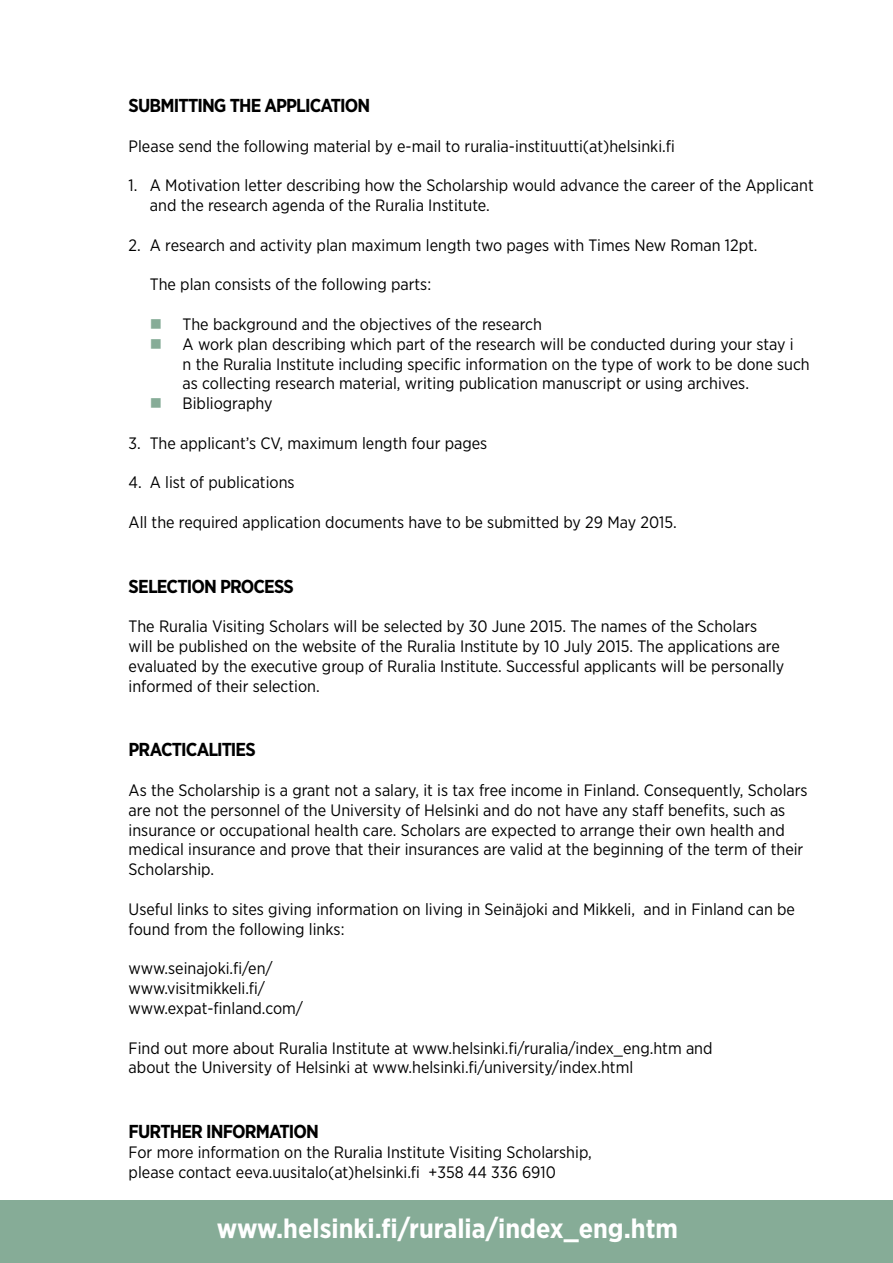
<style>
.page{position:relative;width:893px;height:1263px;background:#fff}
.page>*{position:absolute;margin:0;border:0;box-sizing:border-box;transform-origin:0 0}
.t1{font:700 27px "Gotham Narrow";color:#fff}
.t2{font:700 18.75px "Gotham Narrow";letter-spacing:-.05em;color:#000}
.t3{font:16.5px/19.8px "Gotham Narrow";color:#000}
.s1{color:#86ac97}
</style>
<div class="page">
<div style="left:0;top:1200px;width:893px;height:63px;background:#86ac97"></div>
<p class="t2" style="left:129px;top:93px;width:243px">SUBMITTING THE APPLICATION</p>
<p class="t3" style="left:129px;top:136px;width:548px">Please send the following material by e-mail to ruralia-instituutti(at)helsinki.fi</p>
<p class="t3" style="left:150px;top:175px;width:665px;text-indent:-21px">1. A Motivation letter describing how the Scholarship would advance the career of the Applicant and the research agenda of the Ruralia Institute.</p>
<p class="t3" style="left:129px;top:235px;width:630px">2. A research and activity plan maximum length two pages with Times New Roman 12pt.</p>
<p class="t3" style="left:150px;top:274px;width:283px">The plan consists of the following parts:</p>
<p class="t3" style="left:150px;top:314px;width:393px"><span class="s1">■</span> The background and the objectives of the research</p>
<p class="t3" style="left:183px;top:334px;width:629px;text-indent:-33px"><span class="s1">■</span> A work plan describing which part of the research will be conducted during your stay i<br>n the Ruralia Institute including specific information on the type of work to be done such as collecting research material, writing publication manuscript or using archives.</p>
<p class="t3" style="left:150px;top:393px;width:124px"><span class="s1">■</span> Bibliography</p>
<p class="t3" style="left:129px;top:433px;width:360px">3. The applicant’s CV, maximum length four pages</p>
<p class="t3" style="left:129px;top:472px;width:168px">4. A list of publications</p>
<p class="t3" style="left:129px;top:512px;width:550px">All the required application documents have to be submitted by 29 May 2015.</p>
<p class="t2" style="left:129px;top:574px;width:167px">SELECTION PROCESS</p>
<p class="t3" style="left:129px;top:616px;width:657px">The Ruralia Visiting Scholars will be selected by 30 June 2015. The names of the Scholars will be published on the website of the Ruralia Institute by 10 July 2015. The applications are evaluated by the executive group of Ruralia Institute. Successful applicants will be personally informed of their selection.</p>
<p class="t2" style="left:129px;top:738px;width:129px">PRACTICALITIES</p>
<p class="t3" style="left:129px;top:780px;width:680px">As the Scholarship is a grant not a salary, it is tax free income in Finland. Consequently, Scholars are not the personnel of the University of Helsinki and do not have any staff benefits, such as insurance or occupational health care. Scholars are expected to arrange their own health and medical insurance and prove that their insurances are valid at the beginning of the term of their Scholarship.</p>
<p class="t3" style="left:129px;top:899px;width:668px">Useful links to sites giving information on living in Seinäjoki and Mikkeli, and in Finland can be found from the following links:</p>
<p class="t3" style="left:129px;top:958px;width:176px">www.seinajoki.fi/en/ www.visitmikkeli.fi/ www.expat-finland.com/</p>
<p class="t3" style="left:129px;top:1037px;width:585px">Find out more about Ruralia Institute at www.helsinki.fi/ruralia/index_eng.htm and about the University of Helsinki at www.helsinki.fi/university/index.html</p>
<p class="t2" style="left:129px;top:1119px;width:192px">FURTHER INFORMATION</p>
<p class="t3" style="left:129px;top:1142px;width:465px">For more information on the Ruralia Institute Visiting Scholarship, please contact eeva.uusitalo(at)helsinki.fi +358 44 336 6910</p>
<h1 class="t1" style="left:217px;top:1211px;width:463px">www.helsinki.fi/ruralia/index_eng.htm</h1>
</div>
